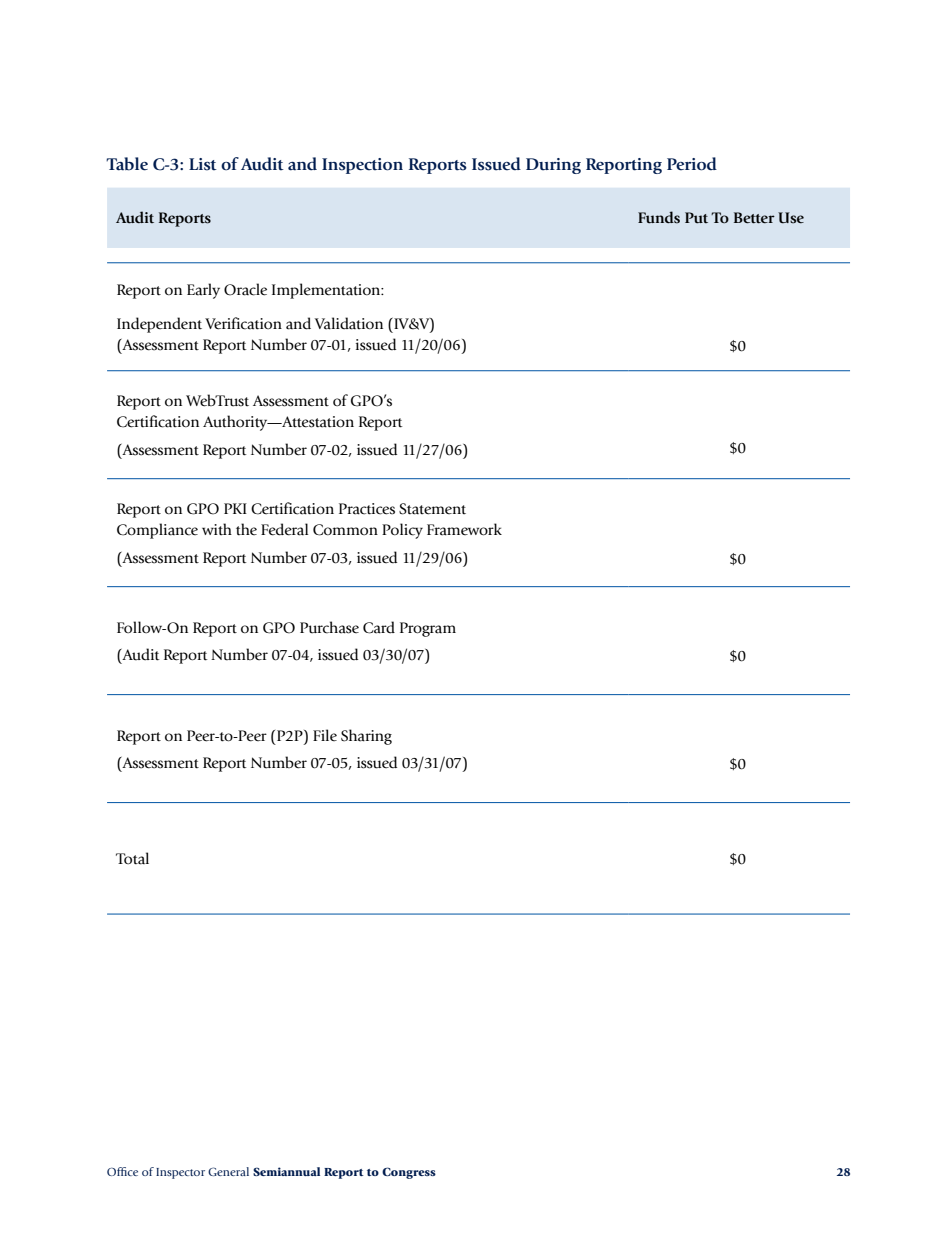
<style>
.page{position:relative;width:945px;height:1260px;background:#fff}
.page>*{position:absolute;margin:0;border:0;box-sizing:border-box;transform-origin:0 0}
.t1{font:700 17.5px "Giovanni Std";letter-spacing:-.01em;color:#001c4e}
.t2{font:15.75px/21px "Giovanni Std";letter-spacing:-.01em;color:#000}
.t3{font:700 15.75px "Giovanni Std";letter-spacing:-.01em;color:#000}
.t4{font:900 12.25px "Giovanni Std";color:#001c4e}
.s1{font-weight:400}
</style>
<div class="page">
<div style="left:107px;top:188px;width:743px;height:60px;background:#d9e5f1"></div>
<hr style="left:107px;top:262px;width:521px;height:1px;background:#0054a4">
<hr style="left:628px;top:262px;width:222px;height:1px;background:#0054a4">
<hr style="left:107px;top:370px;width:521px;height:1px;background:#0054a4">
<hr style="left:628px;top:370px;width:222px;height:1px;background:#0054a4">
<hr style="left:107px;top:478px;width:521px;height:1px;background:#0054a4">
<hr style="left:628px;top:478px;width:222px;height:1px;background:#0054a4">
<hr style="left:107px;top:586px;width:521px;height:1px;background:#0054a4">
<hr style="left:628px;top:586px;width:222px;height:1px;background:#0054a4">
<hr style="left:107px;top:694px;width:521px;height:1px;background:#0054a4">
<hr style="left:628px;top:694px;width:222px;height:1px;background:#0054a4">
<hr style="left:107px;top:802px;width:521px;height:1px;background:#0054a4">
<hr style="left:628px;top:802px;width:222px;height:1px;background:#0054a4">
<hr style="left:107px;top:914px;width:521px;height:1px;background:#0054a4">
<hr style="left:628px;top:914px;width:222px;height:1px;background:#0054a4">
<p class="t1" style="left:107px;top:154px;width:611px">Table C-3: List of Audit and Inspection Reports Issued During Reporting Period</p>
<p class="t3" style="left:117px;top:209px;width:96px">Audit Reports</p>
<p class="t3" style="left:638px;top:209px;width:168px">Funds Put To Better Use</p>
<p class="t2" style="left:117px;top:273px;width:320px;line-height:33.6px">Report on Early Oracle Implementation:<br>Independent Verification and Validation (IV&amp;V)</p>
<p class="t2" style="left:117px;top:334px;width:352px">(Assessment Report Number 07-01, issued 11/20/06)</p>
<p class="t2" style="left:729px;top:335px;width:19px">$0</p>
<p class="t2" style="left:117px;top:391px;width:287px">Report on WebTrust Assessment of GPO’s<br>Certification Authority—Attestation Report</p>
<p class="t2" style="left:117px;top:439px;width:354px">(Assessment Report Number 07-02, issued 11/27/06)</p>
<p class="t2" style="left:729px;top:438px;width:19px">$0</p>
<p class="t2" style="left:117px;top:499px;width:386px">Report on GPO PKI Certification Practices Statement<br>Compliance with the Federal Common Policy Framework</p>
<p class="t2" style="left:117px;top:547px;width:354px">(Assessment Report Number 07-03, issued 11/29/06)</p>
<p class="t2" style="left:729px;top:549px;width:19px">$0</p>
<p class="t2" style="left:117px;top:614px;width:341px;line-height:27.3px">Follow-On Report on GPO Purchase Card Program (Audit Report Number 07-04, issued 03/30/07)</p>
<p class="t2" style="left:117px;top:722px;width:353px;line-height:27.3px">Report on Peer-to-Peer (P2P) File Sharing (Assessment Report Number 07-05, issued 03/31/07)</p>
<p class="t2" style="left:729px;top:645px;width:19px">$0</p>
<p class="t2" style="left:729px;top:753px;width:19px">$0</p>
<p class="t2" style="left:117px;top:849px;width:35px">Total</p>
<p class="t2" style="left:729px;top:849px;width:19px">$0</p>
<p class="t4" style="left:107px;top:1164px;width:331px"><span class="s1">Office of Inspector General</span> Semiannual Report to Congress</p>
<p class="t4" style="left:837px;top:1164px;width:8px">28</p>
</div>
